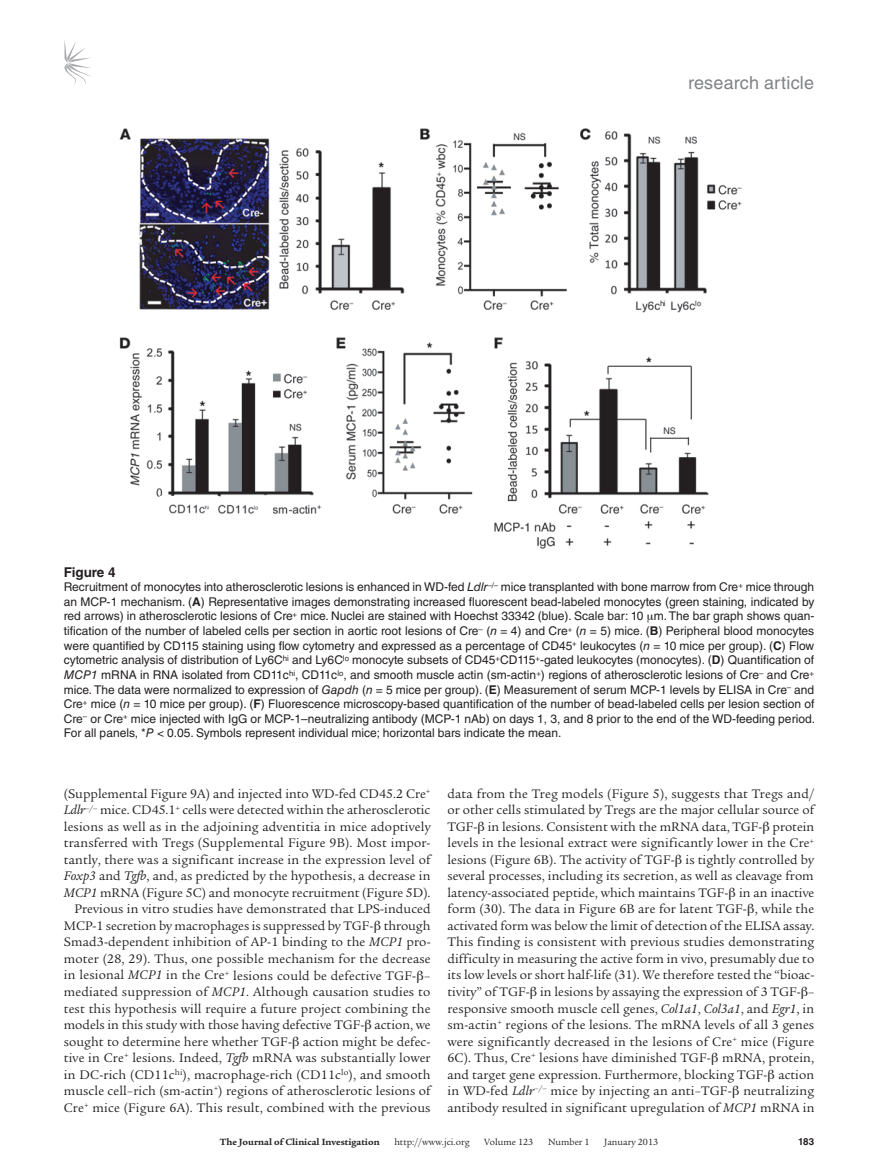
<style>
.page{position:relative;width:878px;height:1175px;background:#fff}
.page>*{position:absolute;margin:0;border:0;box-sizing:border-box;transform-origin:0 0}
.t1{font:18px "Helvetica LT Std";letter-spacing:.01em;color:#808285}
.t2{font:13.5px/16.5px "Legacy Serif Std";letter-spacing:.01em;color:#231f20;text-align:right}
.t3{font:700 13.5px "Helvetica LT Std";color:#231f20}
.t4{font:12px/14.7px "Helvetica LT Std";color:#231f20;text-align:justify}
.t5{font:9.75px "Legacy Serif Std";color:#231f20}
.t6{font:700 9.75px "Legacy Serif Std";color:#231f20}
.t7{font:700 9.75px "Helvetica LT Std";color:#231f20}
.s1{font-style:italic}
.s2{font-weight:700}
</style>
<div class="page">
<svg style="left:64px;top:40px;width:27px;height:45px"></svg>
<img style="left:119px;top:128px;width:623px;height:421px">
<h1 class="t1" style="left:688px;top:73px;width:127px">research article</h1>
<p class="t3" style="left:64px;top:563px;width:53px">Figure 4</p>
<p class="t4" style="left:64px;top:579px;width:752px">Recruitment of monocytes into atherosclerotic lesions is enhanced in WD-fed <span class="s1">Ldlr</span><sup>–/–</sup> mice transplanted with bone marrow from Cre<sup>+</sup> mice through an MCP-1 mechanism. (<span class="s2">A</span>) Representative images demonstrating increased fluorescent bead-labeled monocytes (green staining, indicated by red arrows) in atherosclerotic lesions of Cre<sup>+</sup> mice. Nuclei are stained with Hoechst 33342 (blue). Scale bar: 10 m. The bar graph shows quan&shy;tification of the number of labeled cells per section in aortic root lesions of Cre<sup>–</sup> (<span class="s1">n</span> = 4) and Cre<sup>+</sup> (<span class="s1">n</span> = 5) mice. (<span class="s2">B</span>) Peripheral blood monocytes were quantified by CD115 staining using flow cytometry and expressed as a percentage of CD45<sup>+</sup> leukocytes (<span class="s1">n</span> = 10 mice per group). (<span class="s2">C</span>) Flow cytometric analysis of distribution of Ly6C<sup>hi</sup> and Ly6C<sup>lo</sup> monocyte subsets of CD45<sup>+</sup>CD115<sup>+</sup>-gated leukocytes (monocytes). (<span class="s2">D</span>) Quantification of <span class="s1">MCP1</span> mRNA in RNA isolated from CD11c<sup>hi</sup>, CD11c<sup>lo</sup>, and smooth muscle actin (sm-actin<sup>+</sup>) regions of atherosclerotic lesions of Cre<sup>–</sup> and Cre<sup>+ </sup>mice. The data were normalized to expression of <span class="s1">Gapdh</span> (<span class="s1">n</span> = 5 mice per group). (<span class="s2">E</span>) Measurement of serum MCP-1 levels by ELISA in Cre<sup>–</sup> and Cre<sup>+</sup> mice (<span class="s1">n</span> = 10 mice per group). (<span class="s2">F</span>) Fluorescence microscopy-based quantification of the number of bead-labeled cells per lesion section of Cre<sup>–</sup> or Cre<sup>+</sup> mice injected with IgG or MCP-1–neutralizing antibody (MCP-1 nAb) on days 1, 3, and 8 prior to the end of the WD-feeding period.<br>For all panels, *<span class="s1">P</span> &lt; 0.05. Symbols represent individual mice; horizontal bars indicate the mean.</p>
<p class="t2" style="left:64px;top:785px;width:368px">(Supplemental Figure 9A) and injected into WD-fed CD45.2 Cre<sup>+ </sup><span class="s1">Ldlr</span><sup>–/–</sup> mice. CD45.1<sup>+</sup> cells were detected within the atherosclerotic lesions as well as in the adjoining adventitia in mice adoptively transferred with Tregs (Supplemental Figure 9B). Most impor&shy;tantly, there was a significant increase in the expression level of <span class="s1">Foxp3</span> and <span class="s1">Tgfb</span>, and, as predicted by the hypothesis, a decrease in <span class="s1">MCP1</span> mRNA (Figure 5C) and monocyte recruitment (Figure 5D).<br>Previous in vitro studies have demonstrated that LPS-induced MCP-1 secretion by macrophages is suppressed by TGF- through Smad3-dependent inhibition of AP-1 binding to the <span class="s1">MCP1</span> pro&shy;moter (28, 29). Thus, one possible mechanism for the decrease in lesional <span class="s1">MCP1</span> in the Cre<sup>+</sup> lesions could be defective TGF- – mediated suppression of <span class="s1">MCP1</span>. Although causation studies to test this hypothesis will require a future project combining the models in this study with those having defective TGF- action, we sought to determine here whether TGF- action might be defec&shy;tive in Cre<sup>+</sup> lesions. Indeed, <span class="s1">Tgfb</span> mRNA was substantially lower in DC-rich (CD11c<sup>hi</sup>), macrophage-rich (CD11c<sup>lo</sup>), and smooth muscle cell–rich (sm-actin<sup>+</sup>) regions of atherosclerotic lesions of Cre<sup>+</sup> mice (Figure 6A). This result, combined with the previous</p>
<p class="t2" style="left:447px;top:785px;width:368px;text-align:justify">data from the Treg models (Figure 5), suggests that Tregs and/ or other cells stimulated by Tregs are the major cellular source of TGF- in lesions. Consistent with the mRNA data, TGF- protein levels in the lesional extract were significantly lower in the Cre<sup>+ </sup>lesions (Figure 6B). The activity of TGF- is tightly controlled by several processes, including its secretion, as well as cleavage from latency-associated peptide, which maintains TGF- in an inactive form (30). The data in Figure 6B are for latent TGF- , while the activated form was below the limit of detection of the ELISA assay.<br>This finding is consistent with previous studies demonstrating difficulty in measuring the active form in vivo, presumably due to its low levels or short half-life (31). We therefore tested the “bioac&shy;tivity” of TGF- in lesions by assaying the expression of 3 TGF- – responsive smooth muscle cell genes, <span class="s1">Col1a1</span>, <span class="s1">Col3a1</span>, and <span class="s1">Egr1</span>, in sm-actin<sup>+</sup> regions of the lesions. The mRNA levels of all 3 genes were significantly decreased in the lesions of Cre<sup>+</sup> mice (Figure 6C). Thus, Cre<sup>+</sup> lesions have diminished TGF- mRNA, protein, and target gene expression. Furthermore, blocking TGF- action in WD-fed <span class="s1">Ldlr</span><sup>–/–</sup> mice by injecting an anti–TGF- neutralizing antibody resulted in significant upregulation of <span class="s1">MCP1</span> mRNA in</p>
<p class="t6" style="left:220px;top:1135px;width:161px">The Journal of Clinical Investigation</p>
<p class="t5" style="left:394px;top:1136px;width:77px">http://www.jci.org</p>
<p class="t5" style="left:484px;top:1136px;width:50px">Volume 123</p>
<p class="t5" style="left:548px;top:1136px;width:43px">Number 1</p>
<p class="t5" style="left:604px;top:1136px;width:55px">January 2013</p>
<p class="t7" style="left:798px;top:1135px;width:17px">183</p>
</div>
